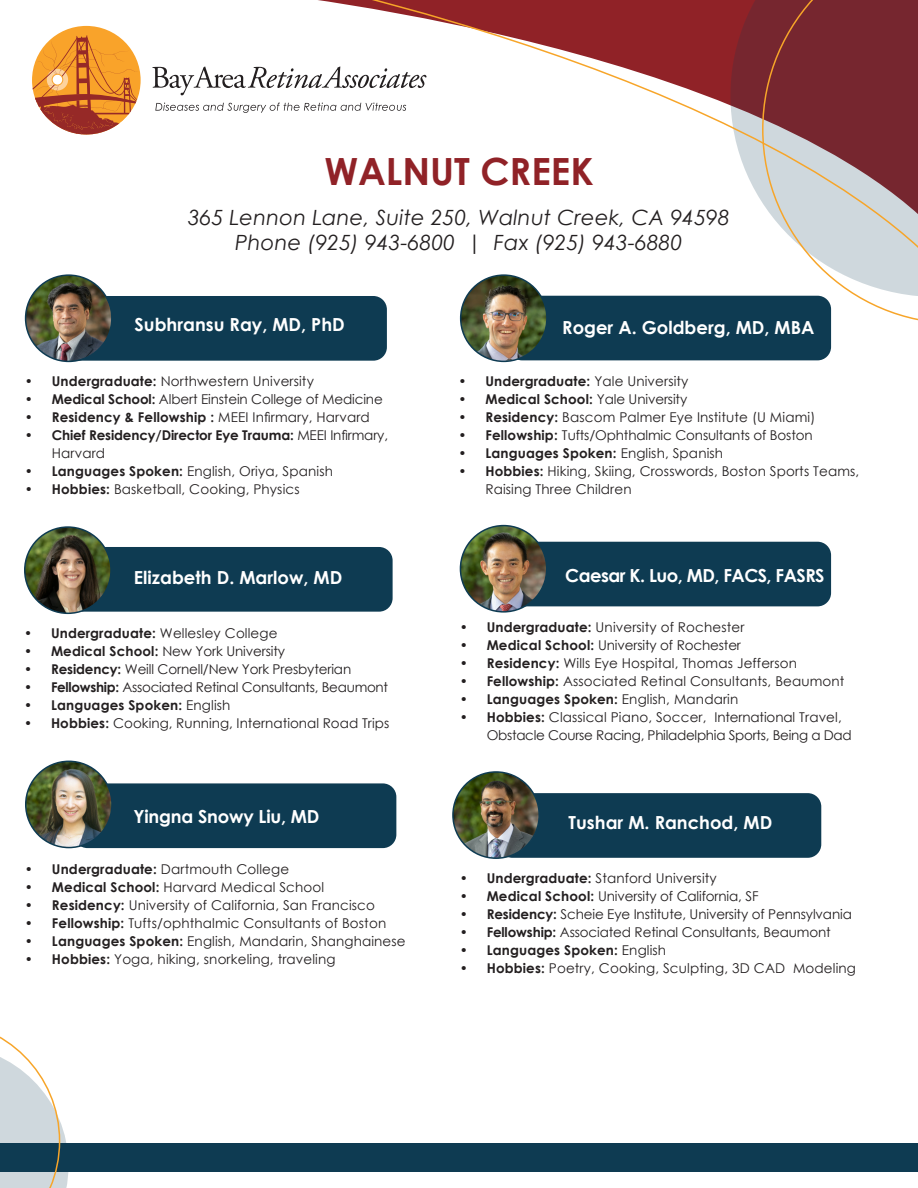
<style>
.page{position:relative;width:918px;height:1188px;background:#fff}
.page>*{position:absolute;margin:0;border:0;box-sizing:border-box;transform-origin:0 0}
.t1{font:700 37.5px "Century Gothic";color:#902227}
.t2{font:italic 21px "Century Gothic";letter-spacing:.01em;color:#231f20}
.t3{font:700 18px "Century Gothic";color:#fff}
.t4{font:700 18px "Century Gothic";letter-spacing:-.03em;color:#fff}
.t5{font:13.5px/18px "Century Gothic";letter-spacing:.01em;color:#231f20}
.t6{font:13.5px "Century Gothic";letter-spacing:-.01em;color:#231f20}
.t7{font:700 13.5px "Century Gothic";letter-spacing:.01em;color:#231f20}
.t8{font:13.5px/18px "Century Gothic";letter-spacing:-.02em;color:#231f20}
.t9{font:700 13.5px/18px "Century Gothic";letter-spacing:-.01em;color:#231f20}
.s1{font-weight:700}
.s2{font-weight:400}
</style>
<div class="page">
<div style="left:0;top:1143px;width:918px;height:29px;background:#0e3b52"></div>
<svg style="left:0;top:1036px;width:69px;height:152px"></svg>
<svg style="left:278px;top:0;width:554px;height:610px"></svg>
<svg style="left:762px;top:0;width:156px;height:324px;background:#aa8386"></svg>
<div style="left:32px;top:26px;width:109px;height:109px;background:#f9a32a;border-radius:50%"></div>
<svg style="left:152px;top:66px;width:275px;height:29px"></svg>
<svg style="left:155px;top:103px;width:251px;height:10px"></svg>
<svg style="left:33px;top:35px;width:106px;height:100px"></svg>
<div style="left:509px;top:296px;width:322px;height:64px;background:#0e3b52;border-radius:14px"></div>
<div style="left:509px;top:542px;width:322px;height:64px;background:#0e3b52;border-radius:14px"></div>
<div style="left:64px;top:296px;width:323px;height:65px;background:#0e3b52;border-radius:14px"></div>
<div style="left:499px;top:793px;width:322px;height:65px;background:#0e3b52;border-radius:14px"></div>
<img style="left:26px;top:275px;width:86px;height:86px;border-radius:43px">
<div style="left:25px;top:274px;width:88px;height:88px;border:2px solid #0e3b52;border-radius:50%"></div>
<img style="left:453px;top:772px;width:86px;height:86px;border-radius:43px">
<div style="left:452px;top:771px;width:88px;height:88px;border:2px solid #0e3b52;border-radius:50%"></div>
<img style="left:461px;top:275px;width:86px;height:86px;border-radius:43px">
<div style="left:460px;top:274px;width:88px;height:88px;border:2px solid #0e3b52;border-radius:50%"></div>
<img style="left:460px;top:526px;width:87px;height:86px;border-radius:43px">
<div style="left:460px;top:525px;width:87px;height:88px;border:2px solid #0e3b52;border-radius:50%"></div>
<div style="left:74px;top:783px;width:322px;height:65px;background:#0e3b52;border-radius:14px"></div>
<img style="left:26px;top:761px;width:86px;height:87px;border-radius:43px">
<div style="left:25px;top:761px;width:88px;height:87px;border:2px solid #0e3b52;border-radius:50%"></div>
<div style="left:70px;top:547px;width:323px;height:65px;background:#0e3b52;border-radius:14px"></div>
<img style="left:25px;top:527px;width:86px;height:86px;border-radius:43px">
<div style="left:24px;top:526px;width:88px;height:88px;border:2px solid #0e3b52;border-radius:50%"></div>
<p class="t1" style="left:324px;top:143px;width:271px">WALNUT CREEK</p>
<p class="t2" style="left:188px;top:202px;width:543px">365 Lennon Lane, Suite 250, Walnut Creek, CA 94598</p>
<p class="t2" style="left:235px;top:228px;width:449px">Phone (925) 943-6800 | Fax (925) 943-6880</p>
<p class="t3" style="left:135px;top:311px;width:212px">Subhransu Ray, MD, PhD</p>
<p class="t5" style="left:25px;top:372px;width:291px"><span class="s1">• Undergraduate:</span> Northwestern University</p>
<p class="t6" style="left:25px;top:390px;width:360px"><span class="s1">• Medical School:</span> Albert Einstein College of Medicine</p>
<p class="t7" style="left:25px;top:407px;width:347px">• Residency &amp; Fellowship : <span class="s2">MEEI Infirmary, Harvard</span></p>
<p class="t9" style="left:52px;top:426px;width:338px;text-indent:-27px">• Chief Residency/Director Eye Trauma: <span class="s2">MEEI Infirmary,<br>Harvard</span></p>
<p class="t5" style="left:25px;top:462px;width:310px"><span class="s1">• Languages Spoken:</span> English, Oriya, Spanish</p>
<p class="t5" style="left:25px;top:480px;width:276px"><span class="s1">• Hobbies:</span> Basketball, Cooking, Physics</p>
<p class="t3" style="left:134px;top:564px;width:210px">Elizabeth D. Marlow, MD</p>
<p class="t5" style="left:24px;top:624px;width:255px"><span class="s1">• Undergraduate:</span> Wellesley College</p>
<p class="t6" style="left:24px;top:642px;width:263px"><span class="s1">• Medical School:</span> New York University</p>
<p class="t6" style="left:24px;top:660px;width:329px"><span class="s1">• Residency:</span> Weill Cornell/New York Presbyterian</p>
<p class="t8" style="left:24px;top:678px;width:366px"><span class="s1">• Fellowship:</span> Associated Retinal Consultants, Beaumont</p>
<p class="t7" style="left:24px;top:695px;width:208px">• Languages Spoken: <span class="s2">English</span></p>
<p class="t5" style="left:24px;top:714px;width:367px"><span class="s1">• Hobbies:</span> Cooking, Running, International Road Trips</p>
<p class="t3" style="left:134px;top:803px;width:187px">Yingna Snowy Liu, MD</p>
<p class="t5" style="left:25px;top:860px;width:266px"><span class="s1">• Undergraduate:</span> Dartmouth College</p>
<p class="t5" style="left:25px;top:878px;width:301px"><span class="s1">• Medical School:</span> Harvard Medical School</p>
<p class="t5" style="left:25px;top:896px;width:351px"><span class="s1">• Residency:</span> University of California, San Francisco</p>
<p class="t5" style="left:25px;top:914px;width:363px"><span class="s1">• Fellowship:</span> Tufts/ophthalmic Consultants of Boston</p>
<p class="t5" style="left:25px;top:932px;width:382px"><span class="s1">• Languages Spoken:</span> English, Mandarin, Shanghainese</p>
<p class="t5" style="left:25px;top:950px;width:312px"><span class="s1">• Hobbies:</span> Yoga, hiking, snorkeling, traveling</p>
<p class="t3" style="left:562px;top:314px;width:254px">Roger A. Goldberg, MD, MBA</p>
<p class="t7" style="left:458px;top:371px;width:232px">• Undergraduate: <span class="s2">Yale University</span></p>
<p class="t7" style="left:458px;top:389px;width:230px">• Medical School: <span class="s2">Yale University</span></p>
<p class="t5" style="left:458px;top:408px;width:358px"><span class="s1">• Residency:</span> Bascom Palmer Eye Institute (U Miami)</p>
<p class="t6" style="left:458px;top:426px;width:356px"><span class="s1">• Fellowship:</span> Tufts/Ophthalmic Consultants of Boston</p>
<p class="t7" style="left:458px;top:443px;width:266px">• Languages Spoken: <span class="s2">English, Spanish</span></p>
<p class="t5" style="left:485px;top:462px;width:375px;text-indent:-27px"><span class="s1">• Hobbies:</span> Hiking, Skiing, Crosswords, Boston Sports Teams,<br>Raising Three Children</p>
<p class="t4" style="left:565px;top:561px;width:261px">Caesar K. Luo, MD, FACS, FASRS</p>
<p class="t5" style="left:460px;top:618px;width:286px"><span class="s1">• Undergraduate:</span> University of Rochester</p>
<p class="t6" style="left:460px;top:636px;width:283px"><span class="s1">• Medical School:</span> University of Rochester</p>
<p class="t5" style="left:460px;top:654px;width:339px"><span class="s1">• Residency:</span> Wills Eye Hospital, Thomas Jefferson</p>
<p class="t5" style="left:460px;top:672px;width:386px"><span class="s1">• Fellowship:</span> Associated Retinal Consultants, Beaumont</p>
<p class="t7" style="left:460px;top:689px;width:280px">• Languages Spoken: <span class="s2">English, Mandarin</span></p>
<p class="t8" style="left:487px;top:708px;width:367px;text-indent:-27px"><span class="s1">• Hobbies:</span> Classical Piano, Soccer, International Travel,<br>Obstacle Course Racing, Philadelphia Sports, Being a Dad</p>
<p class="t3" style="left:569px;top:809px;width:205px">Tushar M. Ranchod, MD</p>
<p class="t5" style="left:460px;top:869px;width:259px"><span class="s1">• Undergraduate:</span> Stanford University</p>
<p class="t6" style="left:460px;top:887px;width:300px"><span class="s1">• Medical School:</span> University of California, SF</p>
<p class="t6" style="left:460px;top:905px;width:394px"><span class="s1">• Residency:</span> Scheie Eye Institute, University of Pennsylvania</p>
<p class="t6" style="left:460px;top:923px;width:373px"><span class="s1">• Fellowship:</span> Associated Retinal Consultants, Beaumont</p>
<p class="t7" style="left:460px;top:940px;width:208px">• Languages Spoken: <span class="s2">English</span></p>
<p class="t5" style="left:460px;top:959px;width:398px"><span class="s1">• Hobbies:</span> Poetry, Cooking, Sculpting, 3D CAD Modeling</p>
</div>
